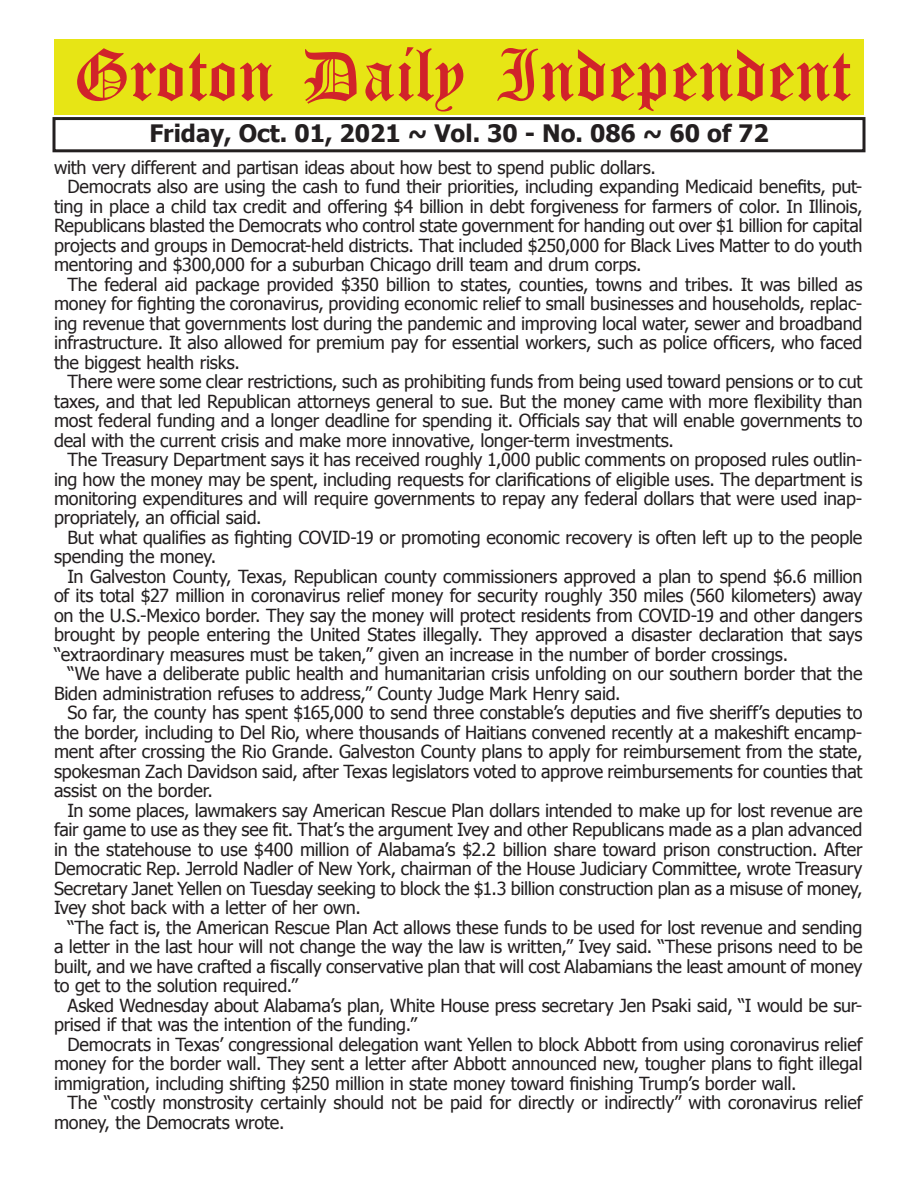
<style>
.page{position:relative;width:918px;height:1188px;background:#fff}
.page>*{position:absolute;margin:0;border:0;box-sizing:border-box;transform-origin:0 0}
.t1{font:54px "Old English Five";color:#d1232a}
.t2{font:700 24px "Tahoma";color:#231f20}
.t3{font:18px "Tahoma";letter-spacing:-.01em;color:#231f20}
</style>
<div class="page">
<div style="left:52px;top:117px;width:814px;height:35px;border:3px solid #231f20"></div>
<div style="left:54px;top:40px;width:810px;height:75px;background:#e7e515"></div>
<h1 class="t1" style="left:73px;top:50px;width:779px">Groton Daily Independent</h1>
<h2 class="t2" style="left:149px;top:116px;width:621px">Friday, Oct. 01, 2021 ~ Vol. 30 - No. 086 ~ 60 of 72</h2>
<p class="t3" style="left:54px;top:155px;width:604px">with very different and partisan ideas about how best to spend public dollars.</p>
<p class="t3" style="left:68px;top:174px;width:796px">Democrats also are using the cash to fund their priorities, including expanding Medicaid benefits, put-</p>
<p class="t3" style="left:54px;top:194px;width:810px">ting in place a child tax credit and offering $4 billion in debt forgiveness for farmers of color. In Illinois,</p>
<p class="t3" style="left:54px;top:213px;width:810px">Republicans blasted the Democrats who control state government for handing out over $1 billion for capital</p>
<p class="t3" style="left:54px;top:233px;width:810px">projects and groups in Democrat-held districts. That included $250,000 for Black Lives Matter to do youth</p>
<p class="t3" style="left:54px;top:252px;width:589px">mentoring and $300,000 for a suburban Chicago drill team and drum corps.</p>
<p class="t3" style="left:68px;top:272px;width:797px">The federal aid package provided $350 billion to states, counties, towns and tribes. It was billed as</p>
<p class="t3" style="left:54px;top:291px;width:810px">money for fighting the coronavirus, providing economic relief to small businesses and households, replac-</p>
<p class="t3" style="left:54px;top:311px;width:810px">ing revenue that governments lost during the pandemic and improving local water, sewer and broadband</p>
<p class="t3" style="left:54px;top:330px;width:810px">infrastructure. It also allowed for premium pay for essential workers, such as police officers, who faced</p>
<p class="t3" style="left:54px;top:350px;width:188px">the biggest health risks.</p>
<p class="t3" style="left:68px;top:369px;width:796px">There were some clear restrictions, such as prohibiting funds from being used toward pensions or to cut</p>
<p class="t3" style="left:54px;top:389px;width:810px">taxes, and that led Republican attorneys general to sue. But the money came with more flexibility than</p>
<p class="t3" style="left:54px;top:408px;width:810px">most federal funding and a longer deadline for spending it. Officials say that will enable governments to</p>
<p class="t3" style="left:54px;top:428px;width:622px">deal with the current crisis and make more innovative, longer-term investments.</p>
<p class="t3" style="left:68px;top:447px;width:796px">The Treasury Department says it has received roughly 1,000 public comments on proposed rules outlin-</p>
<p class="t3" style="left:54px;top:467px;width:810px">ing how the money may be spent, including requests for clarifications of eligible uses. The department is</p>
<p class="t3" style="left:54px;top:486px;width:810px">monitoring expenditures and will require governments to repay any federal dollars that were used inap-</p>
<p class="t3" style="left:54px;top:506px;width:209px">propriately, an official said.</p>
<p class="t3" style="left:68px;top:525px;width:796px">But what qualifies as fighting COVID-19 or promoting economic recovery is often left up to the people</p>
<p class="t3" style="left:54px;top:545px;width:164px">spending the money.</p>
<p class="t3" style="left:68px;top:564px;width:797px">In Galveston County, Texas, Republican county commissioners approved a plan to spend $6.6 million</p>
<p class="t3" style="left:54px;top:584px;width:810px">of its total $27 million in coronavirus relief money for security roughly 350 miles (560 kilometers) away</p>
<p class="t3" style="left:54px;top:603px;width:810px">on the U.S.-Mexico border. They say the money will protect residents from COVID-19 and other dangers</p>
<p class="t3" style="left:54px;top:623px;width:810px">brought by people entering the United States illegally. They approved a disaster declaration that says</p>
<p class="t3" style="left:54px;top:642px;width:736px">“extraordinary measures must be taken,” given an increase in the number of border crossings.</p>
<p class="t3" style="left:68px;top:662px;width:796px">“We have a deliberate public health and humanitarian crisis unfolding on our southern border that the</p>
<p class="t3" style="left:54px;top:681px;width:568px">Biden administration refuses to address,” County Judge Mark Henry said.</p>
<p class="t3" style="left:68px;top:701px;width:796px">So far, the county has spent $165,000 to send three constable’s deputies and five sheriff’s deputies to</p>
<p class="t3" style="left:54px;top:720px;width:810px">the border, including to Del Rio, where thousands of Haitians convened recently at a makeshift encamp-</p>
<p class="t3" style="left:54px;top:740px;width:810px">ment after crossing the Rio Grande. Galveston County plans to apply for reimbursement from the state,</p>
<p class="t3" style="left:54px;top:759px;width:810px">spokesman Zach Davidson said, after Texas legislators voted to approve reimbursements for counties that</p>
<p class="t3" style="left:54px;top:779px;width:160px">assist on the border.</p>
<p class="t3" style="left:68px;top:798px;width:797px">In some places, lawmakers say American Rescue Plan dollars intended to make up for lost revenue are</p>
<p class="t3" style="left:54px;top:818px;width:810px">fair game to use as they see fit. That’s the argument Ivey and other Republicans made as a plan advanced</p>
<p class="t3" style="left:54px;top:837px;width:810px">in the statehouse to use $400 million of Alabama’s $2.2 billion share toward prison construction. After</p>
<p class="t3" style="left:54px;top:857px;width:810px">Democratic Rep. Jerrold Nadler of New York, chairman of the House Judiciary Committee, wrote Treasury</p>
<p class="t3" style="left:54px;top:876px;width:810px">Secretary Janet Yellen on Tuesday seeking to block the $1.3 billion construction plan as a misuse of money,</p>
<p class="t3" style="left:54px;top:896px;width:308px">Ivey shot back with a letter of her own.</p>
<p class="t3" style="left:68px;top:915px;width:796px">“The fact is, the American Rescue Plan Act allows these funds to be used for lost revenue and sending</p>
<p class="t3" style="left:54px;top:935px;width:810px">a letter in the last hour will not change the way the law is written,” Ivey said. “These prisons need to be</p>
<p class="t3" style="left:54px;top:954px;width:810px">built, and we have crafted a fiscally conservative plan that will cost Alabamians the least amount of money</p>
<p class="t3" style="left:54px;top:974px;width:246px">to get to the solution required.”</p>
<p class="t3" style="left:68px;top:993px;width:796px">Asked Wednesday about Alabama’s plan, White House press secretary Jen Psaki said, “I would be sur-</p>
<p class="t3" style="left:54px;top:1013px;width:365px">prised if that was the intention of the funding.”</p>
<p class="t3" style="left:68px;top:1032px;width:796px">Democrats in Texas’ congressional delegation want Yellen to block Abbott from using coronavirus relief</p>
<p class="t3" style="left:54px;top:1052px;width:810px">money for the border wall. They sent a letter after Abbott announced new, tougher plans to fight illegal</p>
<p class="t3" style="left:54px;top:1071px;width:744px">immigration, including shifting $250 million in state money toward finishing Trump’s border wall.</p>
<p class="t3" style="left:68px;top:1091px;width:796px">The “costly monstrosity certainly should not be paid for directly or indirectly” with coronavirus relief</p>
<p class="t3" style="left:54px;top:1110px;width:232px">money, the Democrats wrote.</p>
</div>
